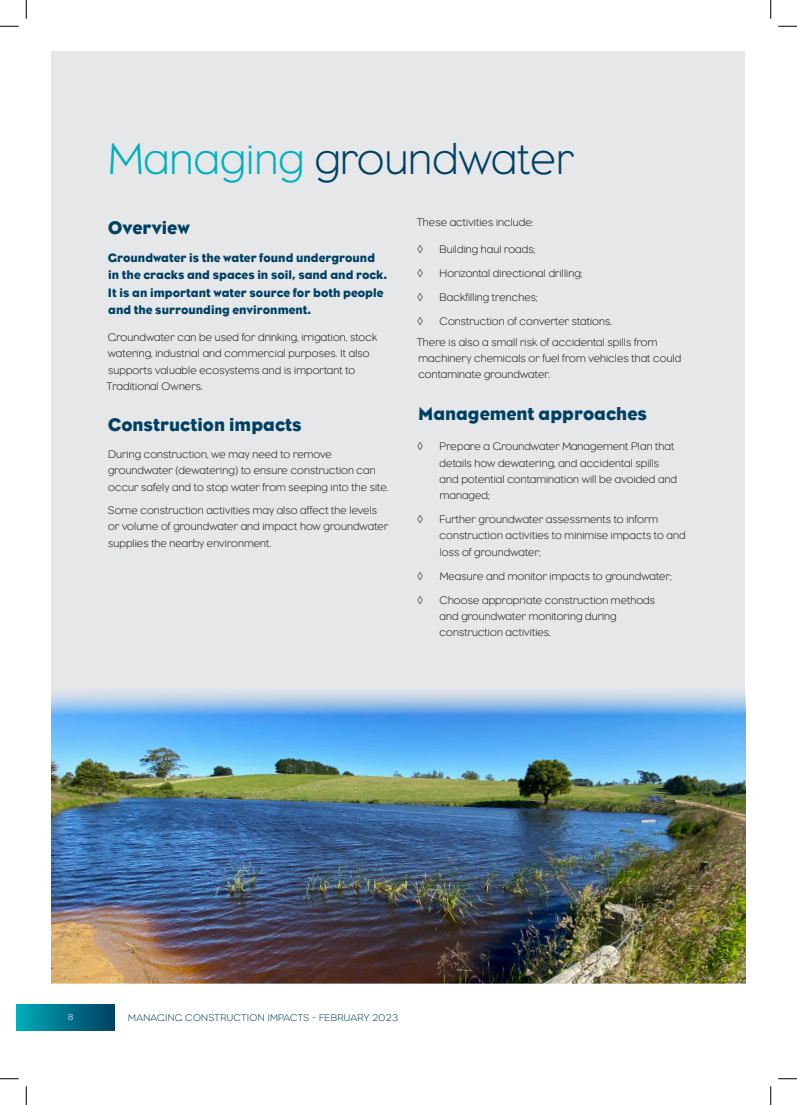
<style>
.page{position:relative;width:797px;height:1105px;background:#fff}
.page>*{position:absolute;margin:0;border:0;box-sizing:border-box;transform-origin:0 0}
.Heading_1_H1{font:300 45px "Eagle";letter-spacing:.01em;color:#004163}
.Heading_3_Bold_Dark{font:18.75px "Eagle";color:#004163}
.All_Bold{font:12.5px/17.5px "Eagle";color:#004163}
.t1{font:300 11.25px/16.2px "Eagle";letter-spacing:.01em;color:#231f20}
.t2{font:11.25px "Arial Narrow";color:#231f20}
.t3{font:300 10px "Eagle";letter-spacing:.03em;color:#004163}
.t4{font:300 8.75px "Eagle";color:#fff}
.s1{color:#00b0bc}
</style>
<div class="page">
<div style="left:16px;top:1004px;width:99px;height:26px;background:linear-gradient(to right,#00acba,#013f62)"></div>
<div style="left:52px;top:52px;width:693px;height:931px;background:#e6e7e9"></div>
<img style="left:52px;top:691px;width:693px;height:292px">
<svg style="left:0;top:25px;width:19px;height:2px"></svg>
<svg style="left:778px;top:25px;width:19px;height:2px"></svg>
<svg style="left:0;top:1078px;width:19px;height:1px"></svg>
<svg style="left:778px;top:1078px;width:19px;height:1px"></svg>
<svg style="left:25px;top:0;width:2px;height:19px"></svg>
<svg style="left:25px;top:1086px;width:2px;height:19px"></svg>
<svg style="left:770px;top:0;width:1px;height:19px"></svg>
<svg style="left:770px;top:1086px;width:1px;height:19px"></svg>
<p class="Heading_1_H1" style="left:109px;top:134px;width:466px"><span class="s1">Managing</span> groundwater</p>
<p class="Heading_3_Bold_Dark" style="left:108px;top:216px;width:84px">Overview</p>
<p class="All_Bold" style="left:108px;top:249px;width:279px">Groundwater is the water found underground in the cracks and spaces in soil, sand and rock.<br>It is an important water source for both people and the surrounding environment.</p>
<p class="t1" style="left:106px;top:329px;width:272px">Groundwater can be used for drinking, irrigation, stock watering, industrial and commercial purposes. It also supports valuable ecosystems and is important to Traditional Owners.</p>
<p class="Heading_3_Bold_Dark" style="left:108px;top:414px;width:195px">Construction impacts</p>
<p class="t1" style="left:108px;top:446px;width:282px">During construction, we may need to remove groundwater (dewatering) to ensure construction can occur safely and to stop water from seeping into the site.</p>
<p class="t1" style="left:108px;top:502px;width:282px">Some construction activities may also affect the levels or volume of groundwater and impact how groundwater supplies the nearby environment.</p>
<p class="t1" style="left:417px;top:214px;width:118px">These activities include:</p>
<p class="t2" style="left:417px;top:241px;width:7px">◊</p>
<p class="t1" style="left:439px;top:241px;width:97px">Building haul roads;</p>
<p class="t2" style="left:417px;top:265px;width:7px">◊</p>
<p class="t1" style="left:439px;top:265px;width:144px">Horizontal directional drilling;</p>
<p class="t2" style="left:417px;top:289px;width:7px">◊</p>
<p class="t1" style="left:439px;top:289px;width:100px">Backfilling trenches;</p>
<p class="t2" style="left:417px;top:313px;width:7px">◊</p>
<p class="t1" style="left:439px;top:313px;width:174px">Construction of converter stations.</p>
<p class="t1" style="left:417px;top:334px;width:266px">There is also a small risk of accidental spills from machinery chemicals or fuel from vehicles that could contaminate groundwater.</p>
<p class="Heading_3_Bold_Dark" style="left:418px;top:402px;width:230px">Management approaches</p>
<p class="t2" style="left:417px;top:438px;width:7px">◊</p>
<p class="t1" style="left:439px;top:438px;width:239px">Prepare a Groundwater Management Plan that details how dewatering, and accidental spills and potential contamination will be avoided and managed;</p>
<p class="t2" style="left:417px;top:511px;width:7px">◊</p>
<p class="t1" style="left:439px;top:511px;width:247px">Further groundwater assessments to inform construction activities to minimise impacts to and loss of groundwater;</p>
<p class="t2" style="left:417px;top:567px;width:7px">◊</p>
<p class="t1" style="left:440px;top:568px;width:233px">Measure and monitor impacts to groundwater;</p>
<p class="t2" style="left:417px;top:591px;width:7px">◊</p>
<p class="t1" style="left:439px;top:592px;width:217px">Choose appropriate construction methods and groundwater monitoring during construction activities.</p>
<p class="t4" style="left:68px;top:1012px;width:6px">8</p>
<p class="t3" style="left:128px;top:1012px;width:16px">Managing</p>
<p class="t3" style="left:185px;top:1012px;width:16px">Construction</p>
<p class="t3" style="left:267px;top:1012px;width:11px">Impacts</p>
<p class="t3" style="left:312px;top:1012px;width:33px">- Februar</p>
<p class="t3" style="left:364px;top:1012px;width:36px">y 2023</p>
</div>
